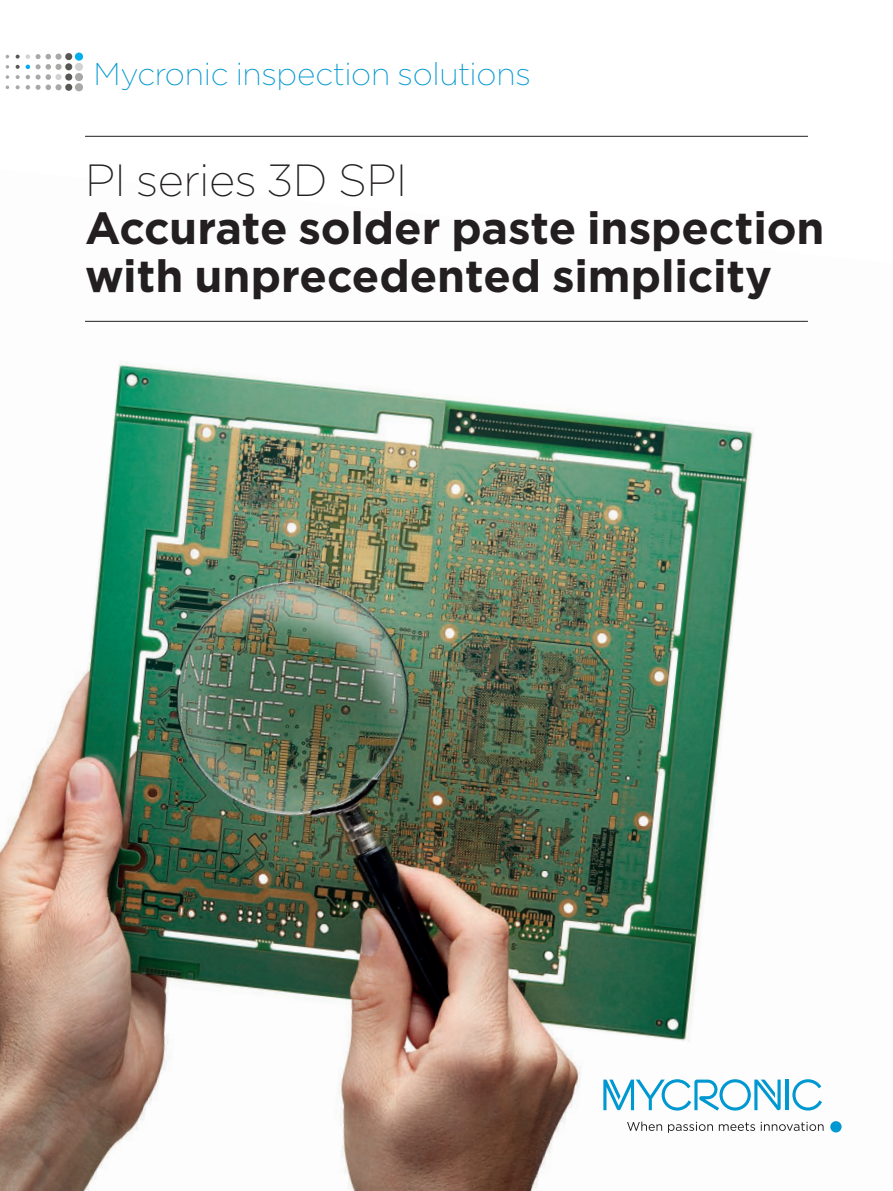
<style>
.page{position:relative;width:893px;height:1191px;background:#fff}
.page>*{position:absolute;margin:0;border:0;box-sizing:border-box;transform-origin:0 0}
.t1{font:700 45px/48px "Gotham";letter-spacing:-.005em;color:#231f20}
.t2{font:200 45px "Gotham";letter-spacing:-.01em;color:#231f20}
.t3{font:200 31.5px "Gotham";letter-spacing:-.01em;color:#0098d1}
</style>
<div class="page">
<img style="left:0;top:320px;width:841px;height:871px">
<svg style="left:16px;top:55px;width:4px;height:4px"></svg>
<svg style="left:26px;top:54px;width:4px;height:5px"></svg>
<div style="left:55px;top:54px;width:7px;height:6px;background:#a8a9a6;border-radius:50%"></div>
<div style="left:65px;top:53px;width:7px;height:7px;background:#585754;border-radius:50%"></div>
<div style="left:75px;top:53px;width:8px;height:8px;background:#00aeef;border-radius:50%"></div>
<svg style="left:6px;top:65px;width:3px;height:4px"></svg>
<svg style="left:16px;top:65px;width:4px;height:4px"></svg>
<svg style="left:26px;top:65px;width:4px;height:4px"></svg>
<div style="left:55px;top:64px;width:7px;height:6px;background:#a8a9a6;border-radius:50%"></div>
<div style="left:65px;top:63px;width:7px;height:7px;background:#585754;border-radius:50%"></div>
<div style="left:75px;top:63px;width:8px;height:8px;background:#d1d2d1;border-radius:50%"></div>
<svg style="left:6px;top:75px;width:3px;height:4px"></svg>
<svg style="left:16px;top:75px;width:4px;height:4px"></svg>
<svg style="left:26px;top:75px;width:4px;height:4px"></svg>
<svg style="left:6px;top:85px;width:3px;height:4px"></svg>
<svg style="left:16px;top:85px;width:4px;height:4px"></svg>
<svg style="left:26px;top:85px;width:4px;height:5px"></svg>
<div style="left:75px;top:83px;width:8px;height:8px;background:#a8a9a6;border-radius:50%"></div>
<div style="left:65px;top:84px;width:7px;height:7px;background:#585754;border-radius:50%"></div>
<div style="left:55px;top:84px;width:7px;height:6px;background:#a8a9a6;border-radius:50%"></div>
<div style="left:75px;top:73px;width:8px;height:8px;background:#a8a9a6;border-radius:50%"></div>
<div style="left:65px;top:74px;width:7px;height:7px;background:#585754;border-radius:50%"></div>
<div style="left:55px;top:74px;width:7px;height:6px;background:#d1d2d1;border-radius:50%"></div>
<svg style="left:36px;top:54px;width:15px;height:36px"></svg>
<hr style="left:785px;top:1079px;width:4px;height:31px;background:#0098d1">
<svg style="left:792px;top:1079px;width:30px;height:31px"></svg>
<svg style="left:603px;top:1079px;width:178px;height:31px"></svg>
<svg style="left:627px;top:1121px;width:35px;height:10px"></svg>
<svg style="left:668px;top:1121px;width:45px;height:11px"></svg>
<svg style="left:719px;top:1122px;width:36px;height:9px"></svg>
<svg style="left:761px;top:1121px;width:63px;height:10px"></svg>
<div style="left:830px;top:1121px;width:12px;height:11px;background:#0098d1;border-radius:50%"></div>
<hr style="left:85px;top:136px;width:723px;height:1px;background:#231f20">
<hr style="left:85px;top:321px;width:723px;height:1px;background:#231f20">
<p class="t3" style="left:94px;top:54px;width:439px">Mycronic inspection solutions</p>
<p class="t2" style="left:85px;top:152px;width:324px">PI series 3D SPI</p>
<p class="t1" style="left:85px;top:203px;width:741px">Accurate solder paste inspection with unprecedented simplicity</p>
</div>
